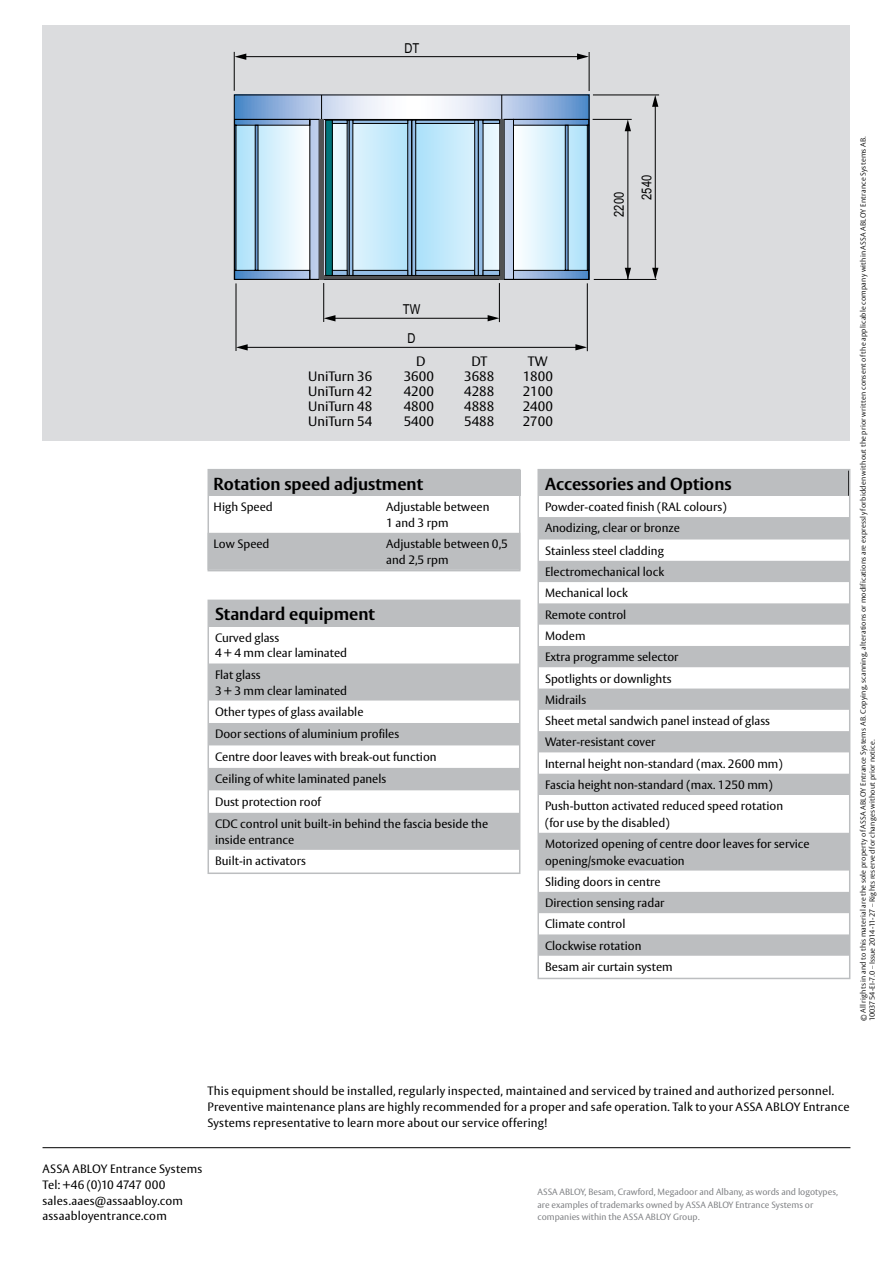
<style>
.page{position:relative;width:893px;height:1263px;background:#fff}
.page>*{position:absolute;margin:0;border:0;box-sizing:border-box;transform-origin:0 0}
.t1{font:700 17.25px "ASSA Vesta";color:#000}
.t2{font:13.65px/29.1px "Arial Narrow";color:#000;text-align:center}
.t3{font:13.5px "ASSA Vesta";color:#000}
.t4{font:12px/21.3px "ASSA Vesta";color:#000}
.t5{font:9px/12.8px "ASSA Vesta";color:#808285}
.t6{font:300 7.5px/9px "ASSA Vesta";letter-spacing:.025em;color:#000}
</style>
<div class="page">
<hr style="left:43px;top:1147px;width:807px;height:1px;background:#000">
<div style="left:43px;top:26px;width:807px;height:415px;background:#dbdcde"></div>
<svg style="left:234px;top:94px;width:356px;height:186px"></svg>
<div style="left:319px;top:119px;width:5px;height:160px;background:#515254"></div>
<svg style="left:234px;top:125px;width:76px;height:155px"></svg>
<svg style="left:333px;top:124px;width:166px;height:146px"></svg>
<div style="left:499px;top:119px;width:5px;height:160px;background:#515254"></div>
<svg style="left:501px;top:94px;width:88px;height:186px"></svg>
<hr style="left:324px;top:275px;width:175px;height:4px;background:#515254">
<svg style="left:407px;top:120px;width:5px;height:156px"></svg>
<svg style="left:353px;top:120px;width:55px;height:4px"></svg>
<svg style="left:353px;top:270px;width:55px;height:6px"></svg>
<svg style="left:412px;top:120px;width:4px;height:156px"></svg>
<svg style="left:415px;top:120px;width:59px;height:4px"></svg>
<svg style="left:415px;top:270px;width:59px;height:6px"></svg>
<svg style="left:349px;top:120px;width:4px;height:156px"></svg>
<hr style="left:347px;top:120px;width:2px;height:156px;background:#94bde5">
<div style="left:326px;top:120px;width:6px;height:155px;background:#00747a"></div>
<div style="left:325px;top:120px;width:8px;height:156px;border:1px solid #000"></div>
<svg style="left:332px;top:270px;width:15px;height:6px"></svg>
<svg style="left:332px;top:120px;width:15px;height:4px"></svg>
<svg style="left:478px;top:120px;width:5px;height:156px"></svg>
<svg style="left:474px;top:120px;width:4px;height:156px"></svg>
<svg style="left:483px;top:120px;width:17px;height:4px"></svg>
<svg style="left:483px;top:270px;width:17px;height:6px"></svg>
<hr style="left:236px;top:283px;width:1px;height:68px;background:#000">
<hr style="left:587px;top:283px;width:1px;height:68px;background:#000">
<hr style="left:499px;top:283px;width:1px;height:39px;background:#000">
<hr style="left:323px;top:283px;width:1px;height:39px;background:#000">
<hr style="left:333px;top:318px;width:157px;height:1px;background:#000">
<svg style="left:488px;top:315px;width:11px;height:6px"></svg>
<svg style="left:324px;top:315px;width:11px;height:6px"></svg>
<hr style="left:246px;top:347px;width:331px;height:1px;background:#000">
<svg style="left:575px;top:344px;width:12px;height:6px"></svg>
<svg style="left:236px;top:344px;width:12px;height:6px"></svg>
<hr style="left:655px;top:105px;width:1px;height:165px;background:#000">
<svg style="left:652px;top:268px;width:6px;height:12px"></svg>
<svg style="left:652px;top:96px;width:6px;height:11px"></svg>
<hr style="left:593px;top:119px;width:39px;height:1px;background:#000">
<hr style="left:593px;top:95px;width:66px;height:1px;background:#000">
<hr style="left:628px;top:129px;width:1px;height:151px;background:#000">
<svg style="left:625px;top:268px;width:6px;height:11px"></svg>
<svg style="left:625px;top:119px;width:6px;height:12px"></svg>
<hr style="left:594px;top:279px;width:62px;height:1px;background:#000">
<hr style="left:589px;top:52px;width:1px;height:39px;background:#000">
<hr style="left:234px;top:52px;width:1px;height:39px;background:#000">
<hr style="left:244px;top:56px;width:335px;height:1px;background:#000">
<svg style="left:577px;top:53px;width:12px;height:7px"></svg>
<svg style="left:235px;top:54px;width:11px;height:6px"></svg>
<div style="left:209px;top:601px;width:310px;height:25px;background:#bcbec0"></div>
<svg style="left:210px;top:663px;width:307px;height:187px;fill:#bcbec0"></svg>
<div style="left:207px;top:600px;width:313px;height:274px;border:2px solid #bcbec0"></div>
<div style="left:208px;top:470px;width:312px;height:26px;background:#bcbec0"></div>
<div style="left:210px;top:533px;width:307px;height:35px;background:#bcbec0"></div>
<div style="left:207px;top:469px;width:313px;height:102px;border:2px solid #bcbec0"></div>
<div style="left:539px;top:470px;width:310px;height:26px;background:#bcbec0"></div>
<svg style="left:540px;top:517px;width:307px;height:439px;fill:#bcbec0"></svg>
<div style="left:537px;top:469px;width:313px;height:510px;border:2px solid #bcbec0"></div>
<p class="t2" style="left:404px;top:33px;width:16px">DT</p>
<p class="t2" style="left:403px;top:294px;width:19px">TW<br>D</p>
<p class="t3" style="left:416px;top:353px;width:11px">D</p>
<p class="t3" style="left:471px;top:353px;width:17px">DT</p>
<p class="t3" style="left:528px;top:353px;width:21px">TW</p>
<p class="t3" style="left:308px;top:368px;width:65px">UniTurn 36</p>
<p class="t3" style="left:404px;top:368px;width:32px">3600</p>
<p class="t3" style="left:464px;top:368px;width:32px">3688</p>
<p class="t3" style="left:523px;top:368px;width:32px">1800</p>
<p class="t3" style="left:308px;top:383px;width:65px">UniTurn 42</p>
<p class="t3" style="left:404px;top:383px;width:32px">4200</p>
<p class="t3" style="left:464px;top:383px;width:32px">4288</p>
<p class="t3" style="left:523px;top:383px;width:32px">2100</p>
<p class="t3" style="left:308px;top:398px;width:65px">UniTurn 48</p>
<p class="t3" style="left:404px;top:398px;width:32px">4800</p>
<p class="t3" style="left:464px;top:398px;width:32px">4888</p>
<p class="t3" style="left:523px;top:398px;width:32px">2400</p>
<p class="t3" style="left:308px;top:413px;width:65px">UniTurn 54</p>
<p class="t3" style="left:404px;top:413px;width:32px">5400</p>
<p class="t3" style="left:464px;top:413px;width:32px">5488</p>
<p class="t3" style="left:523px;top:413px;width:32px">2700</p>
<p class="t2" style="left:605px;top:200px;width:26px;line-height:27.5px;text-align:left;text-indent:-17px;rotate:-90deg">2200<br>2540</p>
<h1 class="t1" style="left:214px;top:473px;width:211px">Rotation speed adjustment</h1>
<p class="t4" style="left:214px;top:497px;width:61px">High Speed</p>
<p class="t4" style="left:386px;top:499px;width:105px;line-height:15.8px">Adjustable between<br>1 and 3 rpm</p>
<p class="t4" style="left:214px;top:534px;width:57px">Low Speed</p>
<p class="t4" style="left:386px;top:536px;width:123px;line-height:15.8px">Adjustable between 0,5 and 2,5 rpm</p>
<h1 class="t1" style="left:215px;top:604px;width:161px">Standard equipment</h1>
<p class="t4" style="left:215px;top:630px;width:134px;line-height:15.8px">Curved glass<br>4 + 4 mm clear laminated</p>
<p class="t4" style="left:215px;top:667px;width:134px;line-height:15.8px">Flat glass<br>3 + 3 mm clear laminated</p>
<p class="t4" style="left:215px;top:701px;width:275px;line-height:22.5px">Other types of glass available<br>Door sections of aluminium profiles<br>Centre door leaves with break-out function<br>Ceiling of white laminated panels<br>Dust protection roof<br>CDC control unit built-in behind the fascia beside the</p>
<p class="t4" style="left:215px;top:829px;width:92px">inside entrance<br>Built-in activators</p>
<h1 class="t1" style="left:545px;top:473px;width:188px">Accessories and Options</h1>
<p class="t4" style="left:545px;top:497px;width:183px">Powder-coated finish (RAL colours)<br>Anodizing, clear or bronze</p>
<p class="t4" style="left:545px;top:540px;width:240px">Stainless steel cladding<br>Electromechanical lock<br>Mechanical lock<br>Remote control<br>Modem<br>Extra programme selector<br>Spotlights or downlights<br>Midrails<br>Sheet metal sandwich panel instead of glass<br>Water-resistant cover<br>Internal height non-standard (max. 2600 mm)<br>Fascia height non-standard (max. 1250 mm)<br>Push-button activated reduced speed rotation</p>
<p class="t4" style="left:545px;top:812px;width:266px">(for use by the disabled)<br>Motorized opening of centre door leaves for service</p>
<p class="t4" style="left:545px;top:850px;width:141px">opening/smoke evacuation<br>Sliding doors in centre<br>Direction sensing radar<br>Climate control<br>Clockwise rotation<br>Besam air curtain system</p>
<p class="t6" style="left:859px;top:1021px;width:886px;rotate:-90deg">© All rights in and to this material are the sole property of ASSA ABLOY Entrance Systems AB. Copying, scanning, alterations or modifications are expressly forbidden without the prior written consent of the applicable company within ASSA ABLOY Entrance Systems AB.<br>1003754-EI-7.0 – Issue 2014-11-27 – Rights reserved for changes without prior notice.</p>
<p class="t4" style="left:207px;top:1083px;width:644px;line-height:15.8px">This equipment should be installed, regularly inspected, maintained and serviced by trained and authorized personnel.<br>Preventive maintenance plans are highly recommended for a proper and safe operation. Talk to your ASSA ABLOY Entrance<br>Systems representative to learn more about our service offering!</p>
<p class="t4" style="left:43px;top:1162px;width:161px;line-height:15.8px">ASSA ABLOY Entrance Systems<br>Tel: +46 (0)10 4747 000 sales.aaes@assaabloy.com assaabloyentrance.com</p>
<p class="t5" style="left:537px;top:1186px;width:302px">ASSA ABLOY, Besam, Crawford, Megadoor and Albany, as words and logotypes, are examples of trademarks owned by ASSA ABLOY Entrance Systems or companies within the ASSA ABLOY Group.</p>
</div>
